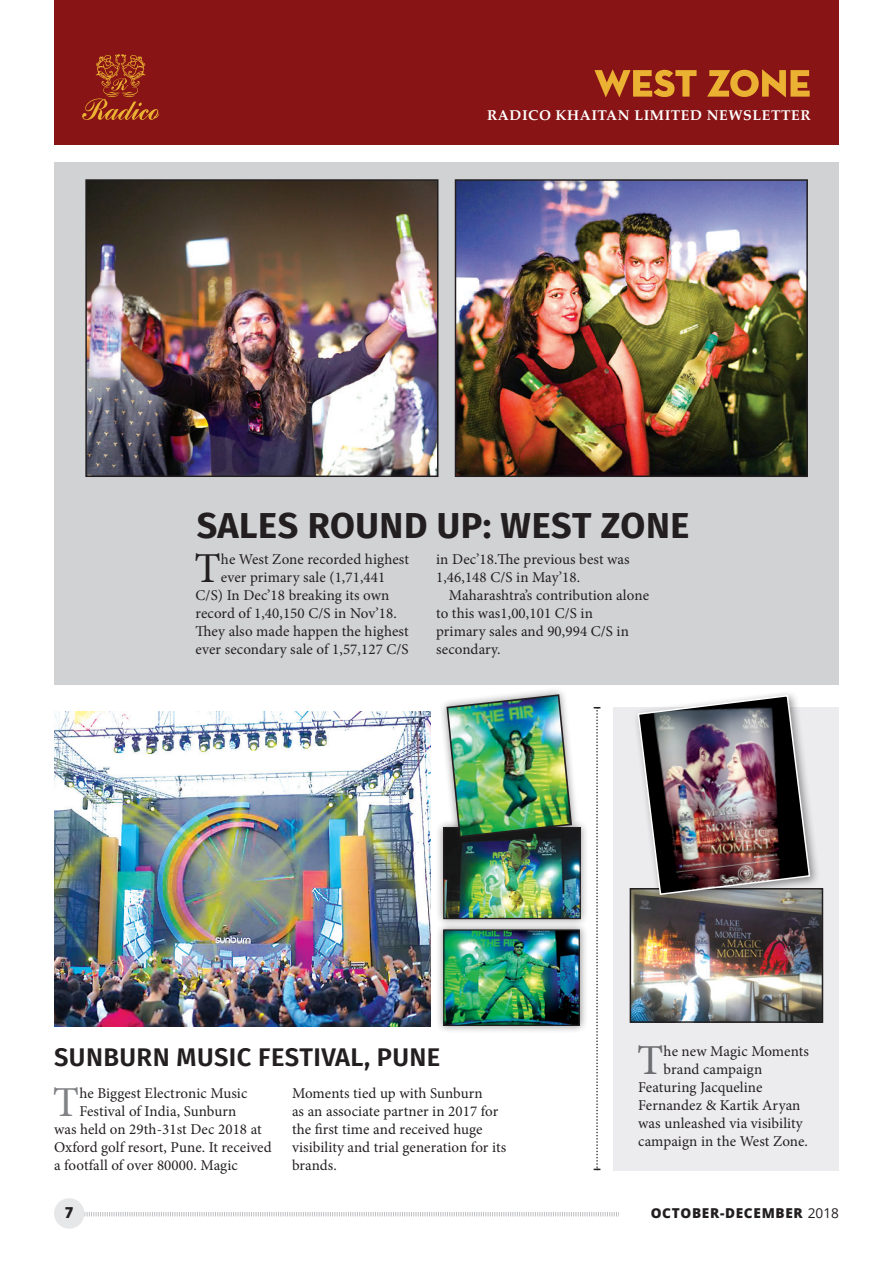
<style>
.page{position:relative;width:893px;height:1263px;background:#fff}
.page>*{position:absolute;margin:0;border:0;box-sizing:border-box;transform-origin:0 0}
.t1{font:42.75px "Minion Pro";color:#231f20}
.t2{font:42.75px "Minion Pro";color:#6c6d70}
.t3{font:42.75px "Minion Pro";color:#808285}
.t4{font:700 36px "Fira Sans";letter-spacing:.015em;color:#231f20}
.t5{font:600 25.5px "Fira Sans";letter-spacing:.015em;color:#231f20}
.t6{font:15px/18px "Minion Pro";letter-spacing:.005em;color:#231f20}
.t7{font:800 15px "Adelle Sans";color:#231f20}
.t8{font:700 14.25px "Palatino";letter-spacing:.04em;color:#fff}
.t9{font:800 13.65px "Open Sans";letter-spacing:.05em;color:#231f20}
.s1{font-weight:400}
</style>
<div class="page">
<div style="left:54px;top:162px;width:785px;height:522px;background:#d1d2d4"></div>
<div style="left:614px;top:707px;width:225px;height:463px;background:#ececee"></div>
<svg style="left:594px;top:707px;width:6px;height:463px"></svg>
<div style="left:54px;top:0;width:785px;height:144px;background:#891415"></div>
<svg style="left:594px;top:69px;width:216px;height:28px"></svg>
<svg style="left:82px;top:54px;width:78px;height:66px"></svg>
<img style="left:633px;top:906px;width:187px;height:114px">
<div style="left:630px;top:888px;width:193px;height:135px;border:2px solid #231f20"></div>
<div style="left:633px;top:690px;width:188px;height:216px;background:#231f20;opacity:.47"></div>
<img style="left:637px;top:694px;width:174px;height:202px">
<img style="left:88px;top:182px;width:347px;height:292px">
<div style="left:85px;top:179px;width:353px;height:298px;border:2px solid #231f20"></div>
<img style="left:458px;top:182px;width:347px;height:292px">
<div style="left:455px;top:179px;width:353px;height:298px;border:2px solid #231f20"></div>
<img style="left:55px;top:711px;width:375px;height:315px">
<div style="left:435px;top:819px;width:154px;height:108px;background:#231f20;opacity:.5"></div>
<img style="left:445px;top:845px;width:134px;height:72px">
<div style="left:443px;top:827px;width:138px;height:92px;border:1px solid #231f20"></div>
<div style="left:435px;top:921px;width:153px;height:113px;background:#231f20;opacity:.5"></div>
<img style="left:445px;top:931px;width:133px;height:93px">
<div style="left:443px;top:929px;width:137px;height:97px;border:1px solid #231f20"></div>
<div style="left:439px;top:686px;width:141px;height:159px;background:#231f20;opacity:.5"></div>
<img style="left:446px;top:693px;width:127px;height:145px">
<svg style="left:84px;top:1212px;width:535px;height:5px"></svg>
<div style="left:54px;top:1198px;width:30px;height:30px;background:#e6e7e9;border-radius:50%"></div>
<p class="t8" style="left:487px;top:103px;width:325px">RADICO KHAITAN LIMITED NEWSLETTER</p>
<h2 class="t4" style="left:197px;top:500px;width:494px">SALES ROUND UP: WEST ZONE</h2>
<h1 class="t1" style="left:194px;top:539px;width:28px">T</h1>
<p class="t6" style="left:221px;top:550px;width:189px">he West Zone recorded highest</p>
<p class="t6" style="left:221px;top:568px;width:166px">ever primary sale (1,71,441</p>
<p class="t6" style="left:196px;top:586px;width:195px">C/S) In Dec’18 breaking its own</p>
<p class="t6" style="left:196px;top:604px;width:203px">record of 1,40,150 C/S in Nov’18.</p>
<p class="t6" style="left:196px;top:622px;width:215px">They also made happen the highest</p>
<p class="t6" style="left:196px;top:640px;width:215px">ever secondary sale of 1,57,127 C/S</p>
<p class="t6" style="left:436px;top:550px;width:195px">in d ec’18.The previous best was<br>1,46,148 C/S in May’18.</p>
<p class="t6" style="left:436px;top:586px;width:214px;text-indent:13px">Maharashtra’s contribution alone to this was1,00,101 C/S in<br>primary sales and 90,994 C/S in secondary.</p>
<h3 class="t5" style="left:54px;top:1039px;width:388px">SUNBURN MUSIC FESTIVAL, PUNE</h3>
<h1 class="t3" style="left:53px;top:1074px;width:28px">T</h1>
<p class="t6" style="left:79px;top:1084px;width:170px">he Biggest Electronic Music</p>
<p class="t6" style="left:79px;top:1102px;width:159px">Festival of India, Sunburn</p>
<p class="t6" style="left:54px;top:1120px;width:209px">was held on 29th-31st Dec 2018 at</p>
<p class="t6" style="left:54px;top:1138px;width:219px">Oxford golf resort, Pune. It received</p>
<p class="t6" style="left:54px;top:1156px;width:185px">a footfall of over 80000. Magic</p>
<p class="t6" style="left:292px;top:1084px;width:216px">Moments tied up with Sunburn<br>as an associate partner in 2017 for the first time and received huge visibility and trial generation for its brands.</p>
<h1 class="t2" style="left:637px;top:1031px;width:28px">T</h1>
<p class="t6" style="left:664px;top:1042px;width:147px">he new Magic Moments</p>
<p class="t6" style="left:664px;top:1060px;width:100px">brand campaign</p>
<p class="t6" style="left:638px;top:1078px;width:126px">Featuring Jacqueline</p>
<p class="t6" style="left:638px;top:1096px;width:164px">Fernandez &amp; Kartik Aryan</p>
<p class="t6" style="left:638px;top:1114px;width:166px">was unleashed via visibility</p>
<p class="t6" style="left:638px;top:1132px;width:171px">campaign in the West Zone.</p>
<p class="t7" style="left:65px;top:1202px;width:10px">7</p>
<p class="t9" style="left:651px;top:1203px;width:190px">OCTOBER-DECEMBER <span class="s1">2018</span></p>
</div>
